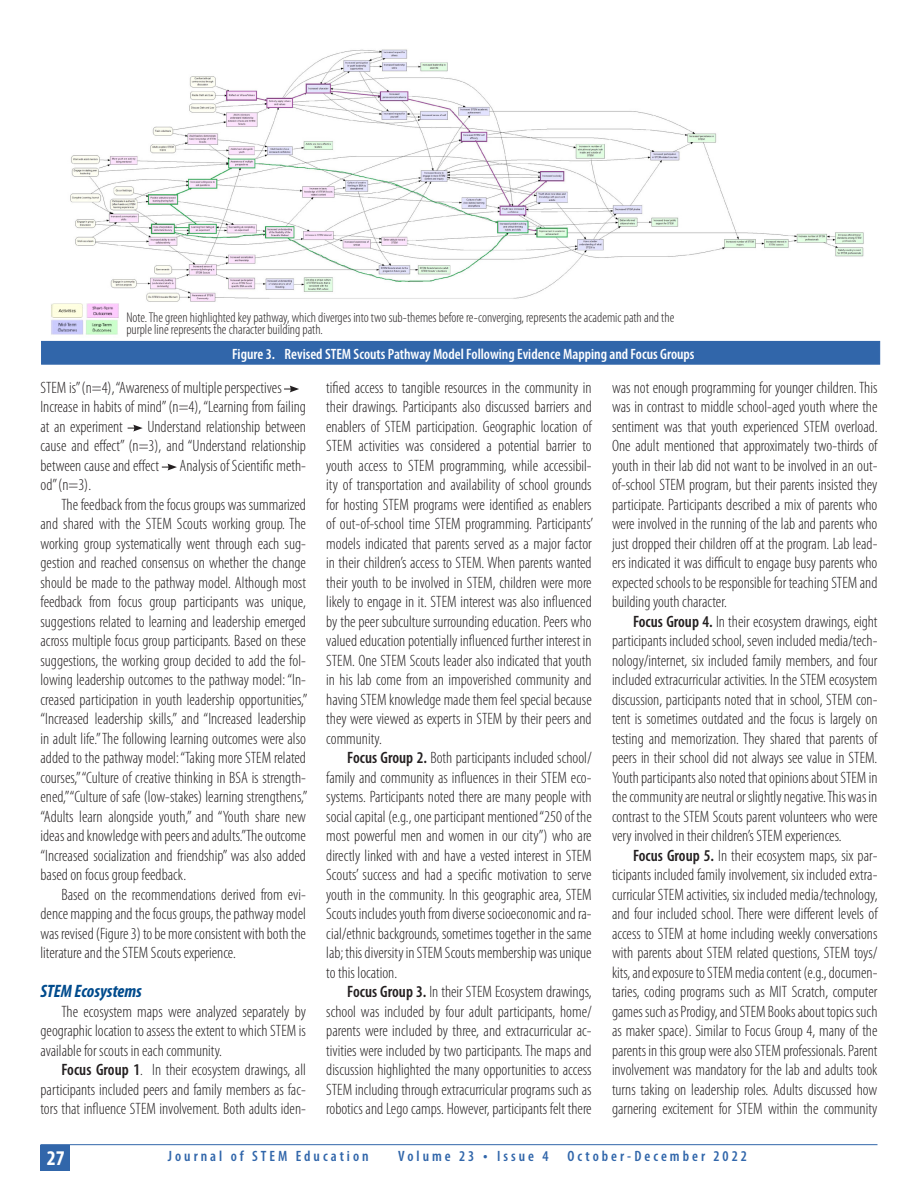
<style>
.page{position:relative;width:918px;height:1188px;background:#fff}
.page>*{position:absolute;margin:0;border:0;box-sizing:border-box;transform-origin:0 0}
.t1{font:700 condensed 21px "Myriad Pro";color:#fff}
.t2{font:italic 700 condensed 18px "Myriad Pro";color:#004b8d}
.t3{font:300 condensed 16.5px/19.5px "Myriad Pro";color:#231f20;text-align:justify}
.t4{font:600 condensed 15px "Myriad Pro";color:#fff}
.t5{font:600 condensed 15px "Myriad Pro";letter-spacing:.2em;color:#3166aa}
.t6{font:300 condensed 14.1px/12.8px "Myriad Pro";color:#231f20}
.s1{font-weight:600}
.s2{font-size:16.5px}
</style>
<div class="page">
<hr style="left:40px;top:1144px;width:838px;height:1px;background:#3166aa">
<div style="left:40px;top:1145px;width:30px;height:26px;background:#3166aa"></div>
<div style="left:41px;top:341px;width:839px;height:24px;background:#3166aa;border:1px solid #3166aa"></div>
<svg style="left:128px;top:425px;width:15px;height:7px"></svg>
<svg style="left:162px;top:464px;width:15px;height:7px"></svg>
<img style="left:51px;top:303px;width:68px;height:32px">
<img style="left:70px;top:49px;width:794px;height:253px">
<svg style="left:284px;top:386px;width:15px;height:6px"></svg>
<p class="t6" style="left:126px;top:311px;width:549px">Note. The green highlighted key pathway, which diverges into two sub-themes before re-converging, represents the academic path and the purple line represents the character building path.</p>
<p class="t4" style="left:232px;top:345px;width:464px">Figure 3. Revised STEM Scouts Pathway Model Following Evidence Mapping and Focus Groups</p>
<p class="t3" style="left:40px;top:377px;width:267px;text-align:left">STEM is” (n=4), “Awareness of multiple perspectives<br>Increase in habits of mind” (n=4), “Learning from failing at an experiment</p>
<p class="t3" style="left:40px;top:416px;width:267px;text-indent:107px">Understand relationship between cause and effect” (n=3), and “Understand relationship between cause and effect Analysis of Scientific meth&shy;od” (n=3).</p>
<p class="t3" style="left:40px;top:494px;width:268px;text-indent:21px">The feedback from the focus groups was summarized and shared with the STEM Scouts working group. The working group systematically went through each sug&shy;gestion and reached consensus on whether the change should be made to the pathway model. Although most feedback from focus group participants was unique, suggestions related to learning and leadership emerged across multiple focus group participants. Based on these suggestions, the working group decided to add the fol&shy;lowing leadership outcomes to the pathway model: “In&shy;creased participation in youth leadership opportunities,” “Increased leadership skills,” and “Increased leadership in adult life.” The following learning outcomes were also added to the pathway model: “Taking more STEM related courses,” “Culture of creative thinking in BSA is strength&shy;ened,” “Culture of safe (low-stakes) learning strengthens,” “Adults learn alongside youth,” and “Youth share new ideas and knowledge with peers and adults.” The outcome “Increased socialization and friendship” was also added based on focus group feedback.</p>
<p class="t3" style="left:40px;top:884px;width:267px;text-indent:21px">Based on the recommendations derived from evi&shy;dence mapping and the focus groups, the pathway model was revised (Figure 3) to be more consistent with both the literature and the STEM Scouts experience.</p>
<p class="t2" style="left:40px;top:980px;width:103px">STEM Ecosystems</p>
<p class="t3" style="left:40px;top:1001px;width:267px;text-indent:21px">The ecosystem maps were analyzed separately by geographic location to assess the extent to which STEM is available for scouts in each community.</p>
<p class="t3" style="left:40px;top:1060px;width:267px;text-indent:21px"><span class="s1">Focus Group 1</span>. In their ecosystem drawings, all participants included peers and family members as fac&shy;tors that influence STEM involvement. Both adults iden-</p>
<p class="t3" style="left:326px;top:377px;width:268px">tified access to tangible resources in the community in their drawings. Participants also discussed barriers and enablers of STEM participation. Geographic location of STEM activities was considered a potential barrier to youth access to STEM programming, while accessibil&shy;ity of transportation and availability of school grounds for hosting STEM programs were identified as enablers of out-of-school time STEM programming. Participants’ models indicated that parents served as a major factor in their children’s access to STEM. When parents wanted their youth to be involved in STEM, children were more likely to engage in it. STEM interest was also influenced by the peer subculture surrounding education. Peers who valued education potentially influenced further interest in STEM. One STEM Scouts leader also indicated that youth in his lab come from an impoverished community and having STEM knowledge made them feel special because they were viewed as experts in STEM by their peers and community.</p>
<p class="t3" style="left:326px;top:748px;width:267px;text-indent:21px"><span class="s1">Focus Group 2.</span> Both participants included school/ family and community as influences in their STEM eco&shy;systems. Participants noted there are many people with social capital (e.g., one participant mentioned “250 of the most powerful men and women in our city”) who are directly linked with and have a vested interest in STEM Scouts’ success and had a specific motivation to serve youth in the community. In this geographic area, STEM Scouts includes youth from diverse socioeconomic and ra&shy;cial/ethnic backgrounds, sometimes together in the same lab; this diversity in STEM Scouts membership was unique to this location.</p>
<p class="t3" style="left:326px;top:982px;width:267px;text-indent:21px"><span class="s1">Focus Group 3.</span> In their STEM Ecosystem drawings, school was included by four adult participants, home/ parents were included by three, and extracurricular ac&shy;tivities were included by two participants. The maps and discussion highlighted the many opportunities to access STEM including through extracurricular programs such as robotics and Lego camps. However, participants felt there</p>
<p class="t3" style="left:612px;top:377px;width:267px">was not enough programming for younger children. This was in contrast to middle school-aged youth where the sentiment was that youth experienced STEM overload.<br>One adult mentioned that approximately two-thirds of youth in their lab did not want to be involved in an out&shy;of-school STEM program, but their parents insisted they participate. Participants described a mix of parents who were involved in the running of the lab and parents who just dropped their children off at the program. Lab lead&shy;ers indicated it was difficult to engage busy parents who expected schools to be responsible for teaching STEM and building youth character.</p>
<p class="t3" style="left:612px;top:611px;width:267px;text-indent:21px"><span class="s1">Focus Group 4.</span> In their ecosystem drawings, eight participants included school, seven included media/tech&shy;nology/internet, six included family members, and four included extracurricular activities. In the STEM ecosystem discussion, participants noted that in school, STEM con&shy;tent is sometimes outdated and the focus is largely on testing and memorization. They shared that parents of peers in their school did not always see value in STEM.<br>Youth participants also noted that opinions about STEM in the community are neutral or slightly negative. This was in contrast to the STEM Scouts parent volunteers who were very involved in their children’s STEM experiences.</p>
<p class="t3" style="left:612px;top:845px;width:267px;text-indent:21px"><span class="s1">Focus Group 5.</span> In their ecosystem maps, six par&shy;ticipants included family involvement, six included extra&shy;curricular STEM activities, six included media/technology, and four included school. There were different levels of access to STEM at home including weekly conversations with parents about STEM related questions, STEM toys/ kits, and exposure to STEM media content (e.g., documen&shy;taries, coding programs such as MIT Scratch, computer games such as Prodigy, and STEM Books about topics such as maker space). Similar to Focus Group 4, many of the parents in this group were also STEM professionals. Parent involvement was mandatory for the lab and adults took turns taking on leadership roles. Adults discussed how garnering excitement for STEM within the community</p>
<p class="t1" style="left:47px;top:1145px;width:19px">27</p>
<p class="t5" style="left:168px;top:1147px;width:202px">Journal of STEM Education</p>
<p class="t5" style="left:398px;top:1147px;width:152px">Volume 23 <span class="s2">•</span> Issue 4</p>
<p class="t5" style="left:568px;top:1147px;width:181px">October-December 2022</p>
</div>
